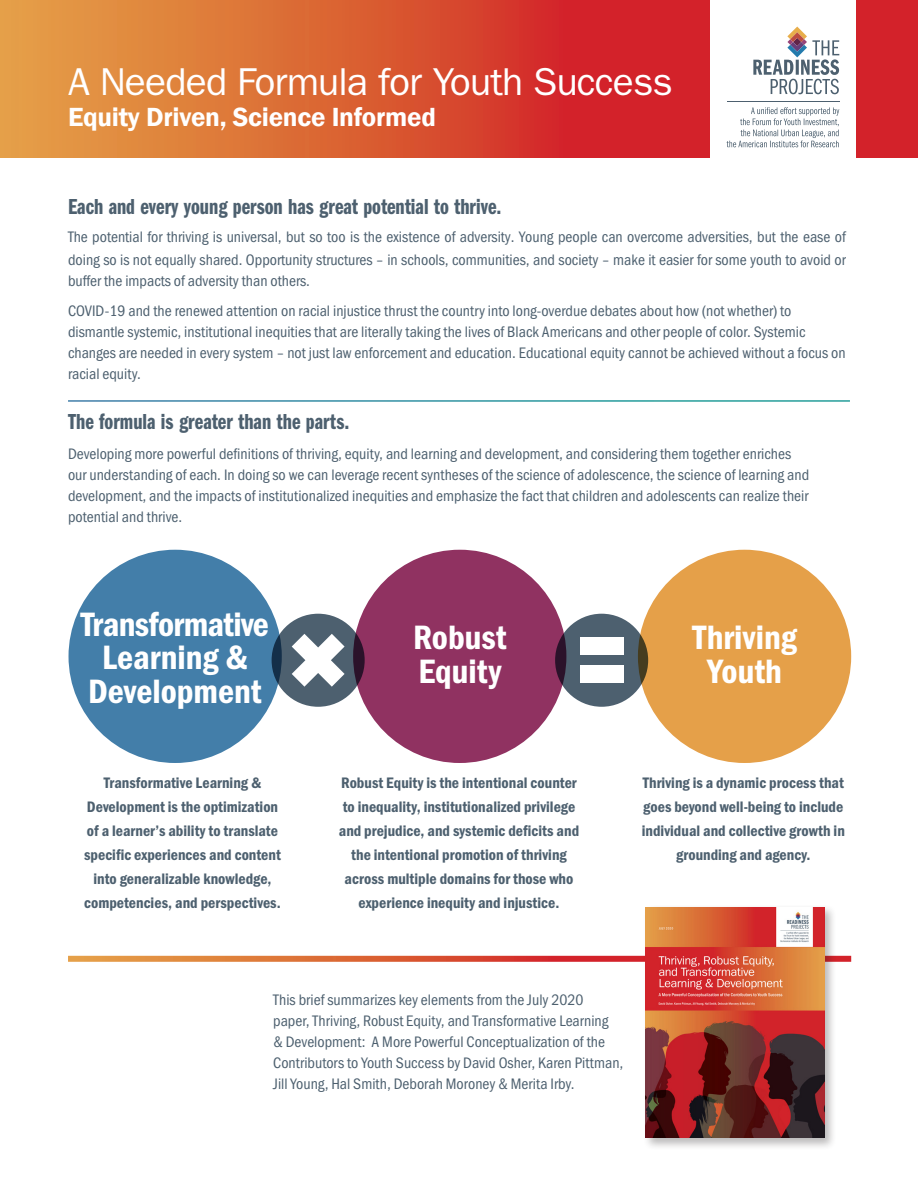
<style>
.page{position:relative;width:918px;height:1188px;background:#fff}
.page>*{position:absolute;margin:0;border:0;box-sizing:border-box;transform-origin:0 0}
.SUB_HEAD_REVERSE{font:39px "ITC Franklin Gothic Std";letter-spacing:-.02em;color:#fff}
.t1{font:34.95px/33.6px "Franklin Gothic URW Con Dem";color:#fff;text-align:center}
.SUB_HEAD_REVERSE-2{font:600 27px "Franklin Gothic";letter-spacing:-.01em;color:#fff}
.SUB_HEAD_REVERSE-3{font:22.5px "Franklin Gothic URW Com Dem";color:#4d606f}
.SUB_2_RULE_copy{font:22.5px "Franklin Gothic URW Com Dem";color:#4d606f}
.SUB_HEAD_REVERSE-4{font:15.75px/21px "Franklin Gothic URW Cond";color:#4d606f}
.body{font:15.75px/21px "Franklin Gothic URW Cond";color:#4d606f}
.body-2{font:15.75px/24px "Franklin Gothic URW Con Dem";color:#4d606f;text-align:center}
</style>
<div class="page">
<svg style="left:0;top:0;width:918px;height:158px;background:#d95733"></svg>
<svg style="left:68px;top:956px;width:783px;height:6px;background:#db633b"></svg>
<div style="left:555px;top:614px;width:93px;height:93px;background:#4d606f;border-radius:50%"></div>
<div style="left:580px;top:637px;width:44px;height:18px;background:#fff"></div>
<div style="left:580px;top:665px;width:44px;height:18px;background:#fff"></div>
<div style="left:272px;top:614px;width:93px;height:93px;background:#4d606f;border-radius:50%"></div>
<svg style="left:292px;top:634px;width:53px;height:53px"></svg>
<div style="left:353px;top:550px;width:213px;height:213px;background:#903261;border-radius:50%"></div>
<div style="left:69px;top:550px;width:213px;height:213px;background:#437ea9;border-radius:50%"></div>
<div style="left:638px;top:550px;width:213px;height:213px;background:#e5a049;border-radius:50%"></div>
<div style="left:710px;top:0;width:146px;height:159px;background:#fff"></div>
<svg style="left:753px;top:27px;width:86px;height:67px"></svg>
<hr style="left:727px;top:101px;width:112px;height:1px;background:#4d606f">
<svg style="left:727px;top:107px;width:112px;height:40px"></svg>
<div style="left:643px;top:905px;width:194px;height:245px;background:#231f20;opacity:.31"></div>
<img style="left:646px;top:907px;width:178px;height:231px">
<p class="SUB_HEAD_REVERSE" style="left:68px;top:59px;width:606px">A Needed Formula for Youth Success</p>
<p class="SUB_HEAD_REVERSE-2" style="left:68px;top:101px;width:369px">Equity Driven, Science Informed</p>
<p class="SUB_HEAD_REVERSE-3" style="left:68px;top:191px;width:435px">Each and every young person has great potential to thrive.</p>
<p class="SUB_HEAD_REVERSE-4" style="left:68px;top:224px;width:779px;line-height:23.1px">The potential for thriving is universal, but so too is the existence of adversity. Young people can overcome adversities, but the ease of doing so is not equally shared. Opportunity structures – in schools, communities, and society – make it easier for some youth to avoid or</p>
<p class="SUB_HEAD_REVERSE-4" style="left:68px;top:264px;width:725px;line-height:29.8px">buffer the impacts of adversity than others.<br>COVID-19 and the renewed attention on racial injustice thrust the country into long-overdue debates about how (not whether) to</p>
<p class="SUB_HEAD_REVERSE-4" style="left:68px;top:320px;width:779px">dismantle systemic, institutional inequities that are literally taking the lives of Black Americans and other people of color. Systemic changes are needed in every system – not just law enforcement and education. Educational equity cannot be achieved without a focus on racial equity.</p>
<p class="SUB_2_RULE_copy" style="left:68px;top:406px;width:283px">The formula is greater than the parts.</p>
<p class="body" style="left:68px;top:442px;width:743px">Developing more powerful definitions of thriving, equity, and learning and development, and considering them together enriches our understanding of each. In doing so we can leverage recent syntheses of the science of adolescence, the science of learning and development, and the impacts of institutionalized inequities and emphasize the fact that children and adolescents can realize their potential and thrive.</p>
<p class="t1" style="left:81px;top:606px;width:190px">Transformative<br>Learning &amp;<br>Development</p>
<p class="t1" style="left:413px;top:619px;width:95px;text-align:left">Robust<br>Equity</p>
<p class="t1" style="left:692px;top:619px;width:106px">Thriving<br>Youth</p>
<p class="body-2" style="left:84px;top:770px;width:198px">Transformative Learning &amp;<br>Development is the optimization of a learner’s ability to translate specific experiences and content into generalizable knowledge, competencies, and perspectives.</p>
<p class="body-2" style="left:339px;top:770px;width:242px">Robust Equity is the intentional counter to inequality, institutionalized privilege and prejudice, and systemic deficits and the intentional promotion of thriving across multiple domains for those who experience inequity and injustice.</p>
<p class="body-2" style="left:642px;top:770px;width:205px">Thriving is a dynamic process that goes beyond well-being to include individual and collective growth in grounding and agency.</p>
<p class="body" style="left:273px;top:988px;width:352px">This brief summarizes key elements from the July 2020 paper, Thriving, Robust Equity, and Transformative Learning<br>&amp; Development: A More Powerful Conceptualization of the Contributors to Youth Success by David Osher, Karen Pittman, Jill Young, Hal Smith, Deborah Moroney &amp; Merita Irby.</p>
</div>
